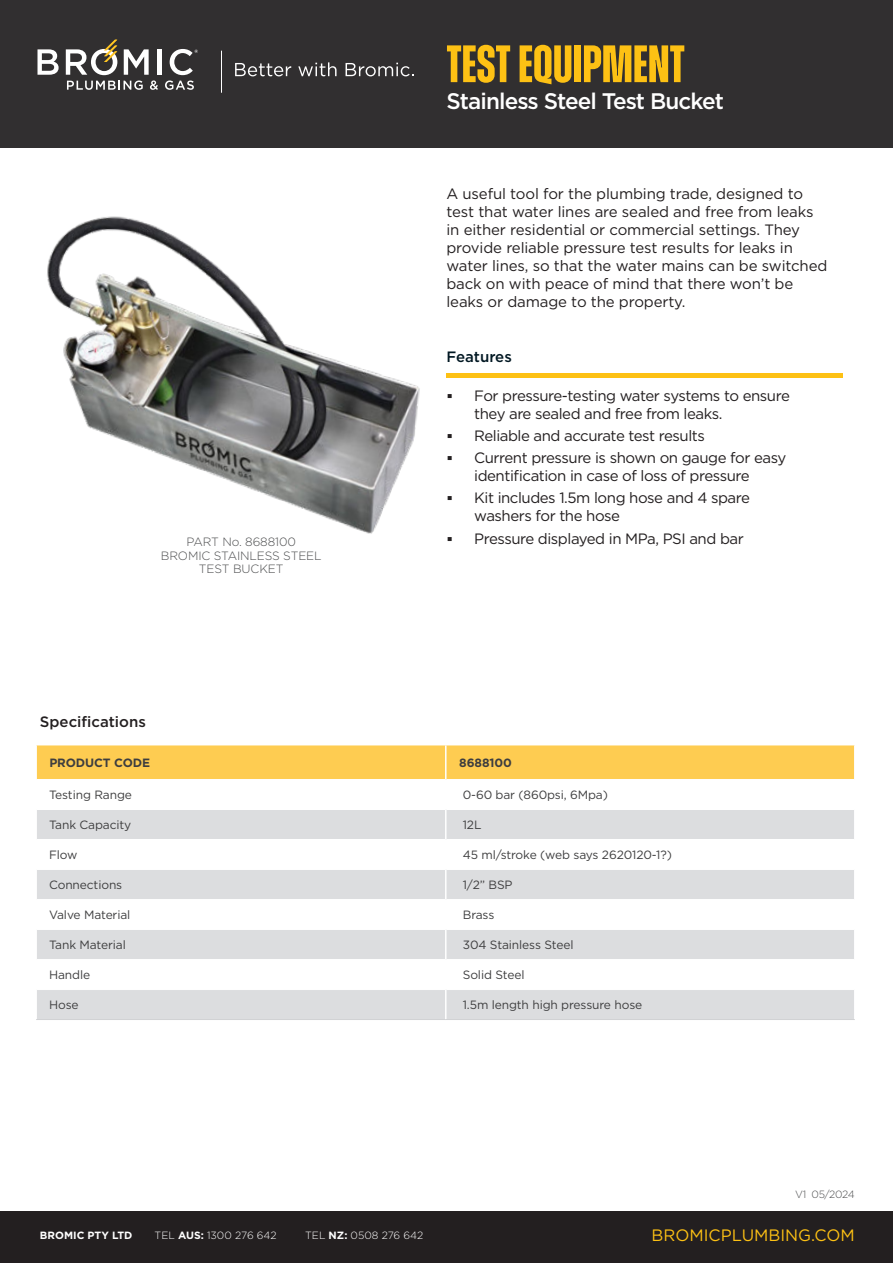
<style>
.page{position:relative;width:893px;height:1263px;background:#fff}
.page>*{position:absolute;margin:0;border:0;box-sizing:border-box;transform-origin:0 0}
.t1{font:700 52.5px "Zuume";color:#fdc114}
.t2{font:500 22.5px "Gotham";letter-spacing:-.04em;color:#fff}
.t3{font:16.5px "Gotham";color:#fdc114}
.t4{font:15px/18px "Gotham";letter-spacing:-.01em;color:#231f20}
.t5{font:15px/18px "Gotham";letter-spacing:-.03em;color:#231f20}
.t6{font:500 15px "Gotham";color:#231f20}
.t7{font:500 15px "Gotham";color:#001722}
.t8{font:12px "Gotham";letter-spacing:-.01em;color:#3e3e3f}
.t9{font:300 12px/13.5px "Gotham";letter-spacing:-.01em;color:#4b4c4d;text-align:center}
.t10{font:700 12px "Gotham";letter-spacing:-.01em;color:#3e3e3f}
.t11{font:300 10.5px "Gotham";color:#fff}
.t12{font:700 10.5px "Gotham";color:#fff}
.t13{font:300 10.5px "Gotham";letter-spacing:-.03em;color:#4b4c4d}
.s1{font-family:"Arial";font-weight:700}
.s2{font-weight:700}
</style>
<div class="page">
<div style="left:0;top:0;width:893px;height:148px;background:#312f30"></div>
<svg style="left:38px;top:49px;width:21px;height:26px"></svg>
<hr style="left:158px;top:50px;width:4px;height:25px;background:#fff">
<svg style="left:165px;top:49px;width:33px;height:41px"></svg>
<svg style="left:66px;top:40px;width:92px;height:50px"></svg>
<hr style="left:221px;top:51px;width:1px;height:42px;background:#fff">
<svg style="left:235px;top:63px;width:56px;height:13px"></svg>
<svg style="left:298px;top:62px;width:39px;height:14px"></svg>
<svg style="left:346px;top:63px;width:68px;height:13px"></svg>
<div style="left:0;top:1211px;width:893px;height:52px;background:#231f20"></div>
<hr style="left:446px;top:374px;width:397px;height:4px;background:#fdc114">
<img style="left:47px;top:216px;width:405px;height:318px">
<svg style="left:37px;top:870px;width:817px;height:149px;fill:#dcdddf"></svg>
<svg style="left:36px;top:745px;width:819px;height:94px"></svg>
<hr style="left:37px;top:899px;width:408px;height:1px;background:#fff">
<hr style="left:446px;top:899px;width:408px;height:1px;background:#fff">
<hr style="left:446px;top:929px;width:408px;height:1px;background:#fff">
<hr style="left:446px;top:959px;width:408px;height:1px;background:#fff">
<hr style="left:37px;top:929px;width:408px;height:1px;background:#fff">
<hr style="left:37px;top:959px;width:408px;height:1px;background:#fff">
<hr style="left:445px;top:745px;width:1px;height:34px;background:#fff">
<hr style="left:445px;top:779px;width:1px;height:30px;background:#fff">
<hr style="left:445px;top:809px;width:1px;height:30px;background:#fff">
<hr style="left:445px;top:869px;width:1px;height:30px;background:#fff">
<hr style="left:445px;top:899px;width:1px;height:30px;background:#fff">
<hr style="left:445px;top:929px;width:1px;height:30px;background:#fff">
<hr style="left:445px;top:959px;width:1px;height:30px;background:#fff">
<hr style="left:37px;top:989px;width:408px;height:1px;background:#fff">
<hr style="left:446px;top:989px;width:408px;height:1px;background:#fff">
<hr style="left:445px;top:989px;width:1px;height:30px;background:#fff">
<hr style="left:36px;top:1019px;width:410px;height:1px;background:#d1d2d4">
<hr style="left:446px;top:1019px;width:409px;height:1px;background:#d1d2d4">
<h1 class="t1" style="left:446px;top:40px;width:240px">TEST EQUIPMENT</h1>
<h2 class="t2" style="left:446px;top:91px;width:279px">Stainless Steel Test Bucket</h2>
<p class="t9" style="left:161px;top:536px;width:162px">PART No. 8688100<br>BROMIC STAINLESS STEEL<br>TEST BUCKET</p>
<p class="t6" style="left:40px;top:715px;width:107px">Specifications</p>
<p class="t4" style="left:446px;top:186px;width:382px">A useful tool for the plumbing trade, designed to test that water lines are sealed and free from leaks in either residential or commercial settings. They provide reliable pressure test results for leaks in water lines, so that the water mains can be switched back on with peace of mind that there won’t be leaks or damage to the property.</p>
<p class="t7" style="left:446px;top:350px;width:67px">Features</p>
<p class="t5" style="left:474px;top:387px;width:317px;text-indent:-27px"><span class="s1">▪</span> For pressure-testing water systems to ensure they are sealed and free from leaks.</p>
<p class="t5" style="left:447px;top:427px;width:259px"><span class="s1">▪</span> Reliable and accurate test results</p>
<p class="t5" style="left:474px;top:450px;width:314px;text-indent:-27px"><span class="s1">▪</span> Current pressure is shown on gauge for easy identification in case of loss of pressure</p>
<p class="t5" style="left:474px;top:490px;width:277px;text-indent:-27px"><span class="s1">▪</span> Kit includes 1.5m long hose and 4 spare washers for the hose</p>
<p class="t5" style="left:447px;top:530px;width:298px"><span class="s1">▪</span> Pressure displayed in MPa, PSI and bar</p>
<p class="t10" style="left:49px;top:758px;width:102px">PRODUCT CODE</p>
<p class="t10" style="left:459px;top:758px;width:54px">8688100</p>
<p class="t8" style="left:49px;top:790px;width:84px">Testing Range</p>
<p class="t8" style="left:463px;top:790px;width:147px">0-60 bar (860psi, 6Mpa)</p>
<p class="t8" style="left:49px;top:820px;width:84px">Tank Capacity</p>
<p class="t8" style="left:463px;top:820px;width:20px">12L</p>
<p class="t8" style="left:49px;top:850px;width:30px">Flow</p>
<p class="t8" style="left:463px;top:850px;width:211px">45 ml/stroke (web says 2620120-1?)</p>
<p class="t8" style="left:49px;top:880px;width:75px">Connections</p>
<p class="t8" style="left:463px;top:880px;width:51px">1/2” BSP</p>
<p class="t8" style="left:49px;top:910px;width:83px">Valve Material</p>
<p class="t8" style="left:463px;top:910px;width:33px">Brass</p>
<p class="t8" style="left:49px;top:940px;width:78px">Tank Material</p>
<p class="t8" style="left:463px;top:940px;width:112px">304 Stainless Steel</p>
<p class="t8" style="left:49px;top:970px;width:43px">Handle</p>
<p class="t8" style="left:463px;top:970px;width:63px">Solid Steel</p>
<p class="t8" style="left:49px;top:1000px;width:31px">Hose</p>
<p class="t8" style="left:463px;top:1000px;width:181px">1.5m length high pressure hose</p>
<p class="t13" style="left:795px;top:1189px;width:61px">V1 05/2024</p>
<p class="t12" style="left:40px;top:1230px;width:94px">BROMIC PTY LTD</p>
<p class="t11" style="left:155px;top:1230px;width:124px">TEL <span class="s2">AUS:</span> 1300 276 642</p>
<p class="t11" style="left:305px;top:1230px;width:120px">TEL <span class="s2">NZ:</span> 0508 276 642</p>
<p class="t3" style="left:652px;top:1228px;width:205px">BROMICPLUMBING.COM</p>
</div>
